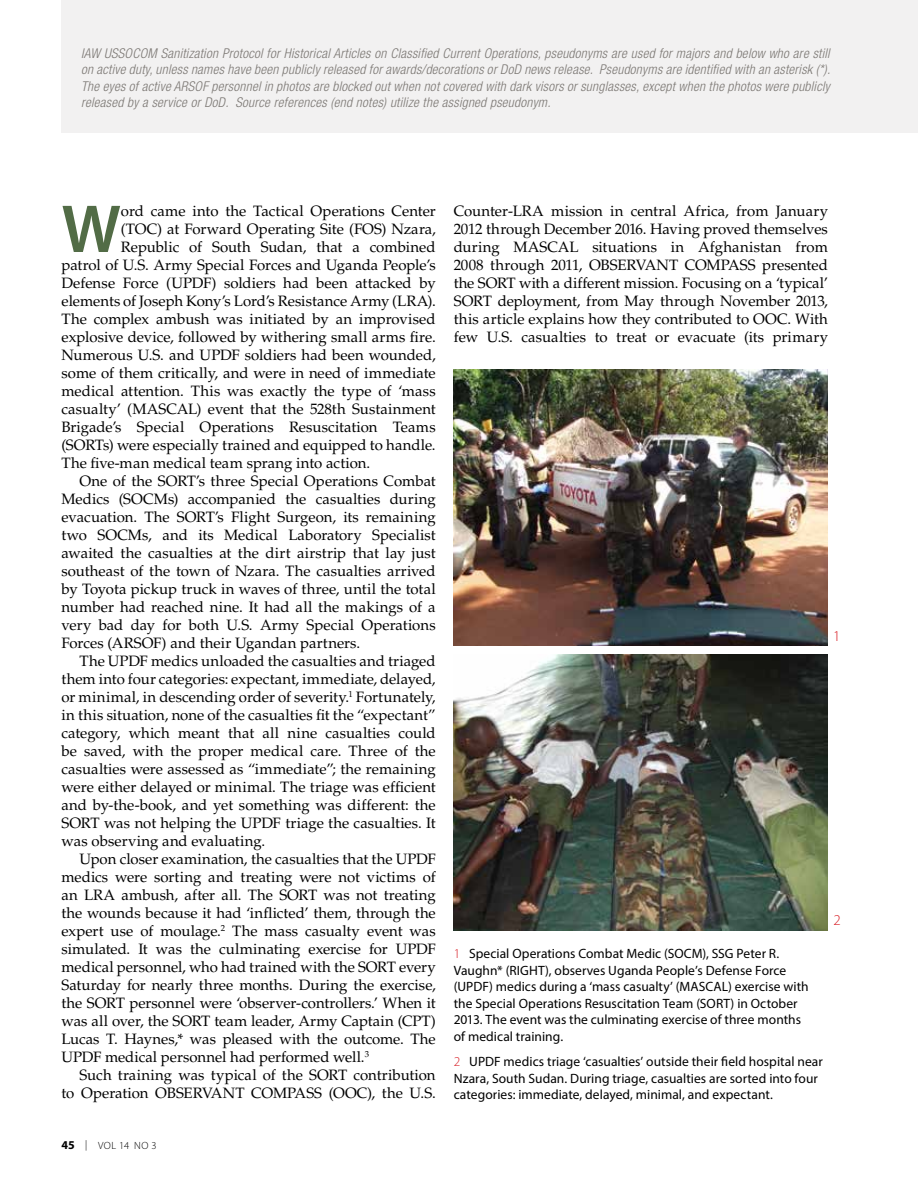
<style>
.page{position:relative;width:918px;height:1188px;background:#fff}
.page>*{position:absolute;margin:0;border:0;box-sizing:border-box;transform-origin:0 0}
.t1{font:600 68.4px "Myriad Pro";color:#526c46}
.t2{font:15px/18px "Palatino LT Std";color:#000;text-align:justify}
.t3{font:300 15px "Myriad Pro";color:#d71920}
.t4{font:italic 300 condensed 13.5px/16.2px "Helvetica Neue LT Std";letter-spacing:.02em;color:#7c7874;text-align:justify}
.t5{font:13.5px/16.5px "Myriad Pro";letter-spacing:.005em;color:#000}
.t6{font:300 10.5px "Myriad Pro";letter-spacing:.05em;color:#000}
.s1{font-weight:700;font-size:12px}
.s2{font-weight:300;color:#d71920}
</style>
<div class="page">
<div style="left:62px;top:0;width:856px;height:133px;background:#f2f1f1"></div>
<img style="left:454px;top:369px;width:374px;height:276px">
<img style="left:454px;top:654px;width:374px;height:276px">
<p class="t4" style="left:81px;top:46px;width:751px">IAW USSOCOM Sanitization Protocol for Historical Articles on Classified Current Operations, pseudonyms are used for majors and below who are still on active duty, unless names have been publicly released for awards/decorations or DoD news release. Pseudonyms are identified with an asterisk (*).<br>The eyes of active ARSOF personnel in photos are blocked out when not covered with dark visors or sunglasses, except when the photos were publicly released by a service or DoD. Source references (end notes) utilize the assigned pseudonym.</p>
<h1 class="t1" style="left:62px;top:186px;width:61px">W</h1>
<p class="t2" style="left:121px;top:202px;width:316px">ord came into the Tactical Operations Center</p>
<p class="t2" style="left:121px;top:220px;width:316px">(TOC) at Forward Operating Site (FOS) Nzara,</p>
<p class="t2" style="left:121px;top:238px;width:316px">Republic of South Sudan, that a combined</p>
<p class="t2" style="left:62px;top:256px;width:376px">patrol of U.S. Army Special Forces and Uganda People’s</p>
<p class="t2" style="left:62px;top:274px;width:376px">Defense Force (UPDF) soldiers had been attacked by</p>
<p class="t2" style="left:62px;top:292px;width:376px">elements of Joseph Kony’s Lord’s Resistance Army (LRA).</p>
<p class="t2" style="left:62px;top:310px;width:376px">The complex ambush was initiated by an improvised</p>
<p class="t2" style="left:62px;top:328px;width:376px">explosive device, followed by withering small arms fire.</p>
<p class="t2" style="left:62px;top:346px;width:376px">Numerous U.S. and UPDF soldiers had been wounded,</p>
<p class="t2" style="left:62px;top:364px;width:376px">some of them critically, and were in need of immediate</p>
<p class="t2" style="left:62px;top:382px;width:376px">medical attention. This was exactly the type of ‘mass</p>
<p class="t2" style="left:62px;top:400px;width:376px">casualty’ (MASCAL) event that the 528th Sustainment</p>
<p class="t2" style="left:62px;top:418px;width:376px">Brigade’s Special Operations Resuscitation Teams</p>
<p class="t2" style="left:62px;top:436px;width:376px">(SORTs) were especially trained and equipped to handle.</p>
<p class="t2" style="left:62px;top:454px;width:310px">The five-man medical team sprang into action.</p>
<p class="t2" style="left:80px;top:472px;width:358px">One of the SORT’s three Special Operations Combat</p>
<p class="t2" style="left:62px;top:490px;width:376px">Medics (SOCMs) accompanied the casualties during</p>
<p class="t2" style="left:62px;top:508px;width:376px">evacuation. The SORT’s Flight Surgeon, its remaining</p>
<p class="t2" style="left:62px;top:526px;width:376px">two SOCMs, and its Medical Laboratory Specialist</p>
<p class="t2" style="left:62px;top:544px;width:376px">awaited the casualties at the dirt airstrip that lay just</p>
<p class="t2" style="left:62px;top:562px;width:376px">southeast of the town of Nzara. The casualties arrived</p>
<p class="t2" style="left:62px;top:580px;width:376px">by Toyota pickup truck in waves of three, until the total</p>
<p class="t2" style="left:62px;top:598px;width:376px">number had reached nine. It had all the makings of a</p>
<p class="t2" style="left:62px;top:616px;width:376px">very bad day for both U.S. Army Special Operations</p>
<p class="t2" style="left:62px;top:634px;width:300px">Forces (ARSOF) and their Ugandan partners.</p>
<p class="t2" style="left:80px;top:652px;width:358px">The UPDF medics unloaded the casualties and triaged</p>
<p class="t2" style="left:62px;top:670px;width:376px">them into four categories: expectant, immediate, delayed,</p>
<p class="t2" style="left:62px;top:688px;width:376px">or minimal, in descending order of severity.<sup>1</sup> Fortunately,</p>
<p class="t2" style="left:62px;top:706px;width:376px">in this situation, none of the casualties fit the “expectant”</p>
<p class="t2" style="left:62px;top:724px;width:376px">category, which meant that all nine casualties could</p>
<p class="t2" style="left:62px;top:742px;width:376px">be saved, with the proper medical care. Three of the</p>
<p class="t2" style="left:62px;top:760px;width:376px">casualties were assessed as “immediate”; the remaining</p>
<p class="t2" style="left:62px;top:778px;width:376px">were either delayed or minimal. The triage was efficient</p>
<p class="t2" style="left:62px;top:796px;width:376px">and by-the-book, and yet something was different: the</p>
<p class="t2" style="left:62px;top:814px;width:376px">SORT was not helping the UPDF triage the casualties. It</p>
<p class="t2" style="left:62px;top:832px;width:205px">was observing and evaluating.</p>
<p class="t2" style="left:80px;top:850px;width:358px">Upon closer examination, the casualties that the UPDF</p>
<p class="t2" style="left:62px;top:868px;width:376px">medics were sorting and treating were not victims of</p>
<p class="t2" style="left:62px;top:886px;width:376px">an LRA ambush, after all. The SORT was not treating</p>
<p class="t2" style="left:62px;top:904px;width:376px">the wounds because it had ‘inflicted’ them, through the</p>
<p class="t2" style="left:62px;top:922px;width:376px">expert use of moulage.<sup>2</sup> The mass casualty event was</p>
<p class="t2" style="left:61px;top:940px;width:376px">simulated. It was the culminating exercise for UPDF</p>
<p class="t2" style="left:61px;top:958px;width:376px">medical personnel, who had trained with the SORT every</p>
<p class="t2" style="left:61px;top:976px;width:376px">Saturday for nearly three months. During the exercise,</p>
<p class="t2" style="left:61px;top:994px;width:376px">the SORT personnel were ‘observer-controllers.’ When it</p>
<p class="t2" style="left:61px;top:1012px;width:376px">was all over, the SORT team leader, Army Captain (CPT)</p>
<p class="t2" style="left:61px;top:1030px;width:376px">Lucas T. Haynes,* was pleased with the outcome. The</p>
<p class="t2" style="left:61px;top:1048px;width:309px">UPDF medical personnel had performed well.<sup>3</sup></p>
<p class="t2" style="left:79px;top:1066px;width:358px">Such training was typical of the SORT contribution</p>
<p class="t2" style="left:61px;top:1084px;width:376px">to Operation OBSERVANT COMPASS (OOC), the U.S.</p>
<p class="t6" style="left:62px;top:1139px;width:97px"><span class="s1">45</span> | VOL 14 NO 3</p>
<p class="t2" style="left:454px;top:202px;width:376px">Counter-LRA mission in central Africa, from January 2012 through December 2016. Having proved themselves during MASCAL situations in Afghanistan from 2008 through 2011, OBSERVANT COMPASS presented the SORT with a different mission. Focusing on a ‘typical’ SORT deployment, from May through November 2013, this article explains how they contributed to OOC. With few U.S. casualties to treat or evacuate (its primary</p>
<p class="t3" style="left:833px;top:627px;width:9px">1</p>
<p class="t5" style="left:454px;top:945px;width:356px"><span class="s2">1</span> Special Operations Combat Medic (SOCM), SSG Peter R.<br>Vaughn* (RIGHT), observes Uganda People’s Defense Force (UPDF) medics during a ‘mass casualty’ (MASCAL) exercise with the Special Operations Resuscitation Team (SORT) in October 2013. The event was the culminating exercise of three months of medical training.</p>
<p class="t5" style="left:454px;top:1053px;width:371px"><span class="s2">2</span> UPDF medics triage ‘casualties’ outside their field hospital near<br>Nzara, South Sudan. During triage, casualties are sorted into four categories: immediate, delayed, minimal, and expectant.</p>
<p class="t3" style="left:834px;top:911px;width:9px">2</p>
</div>
